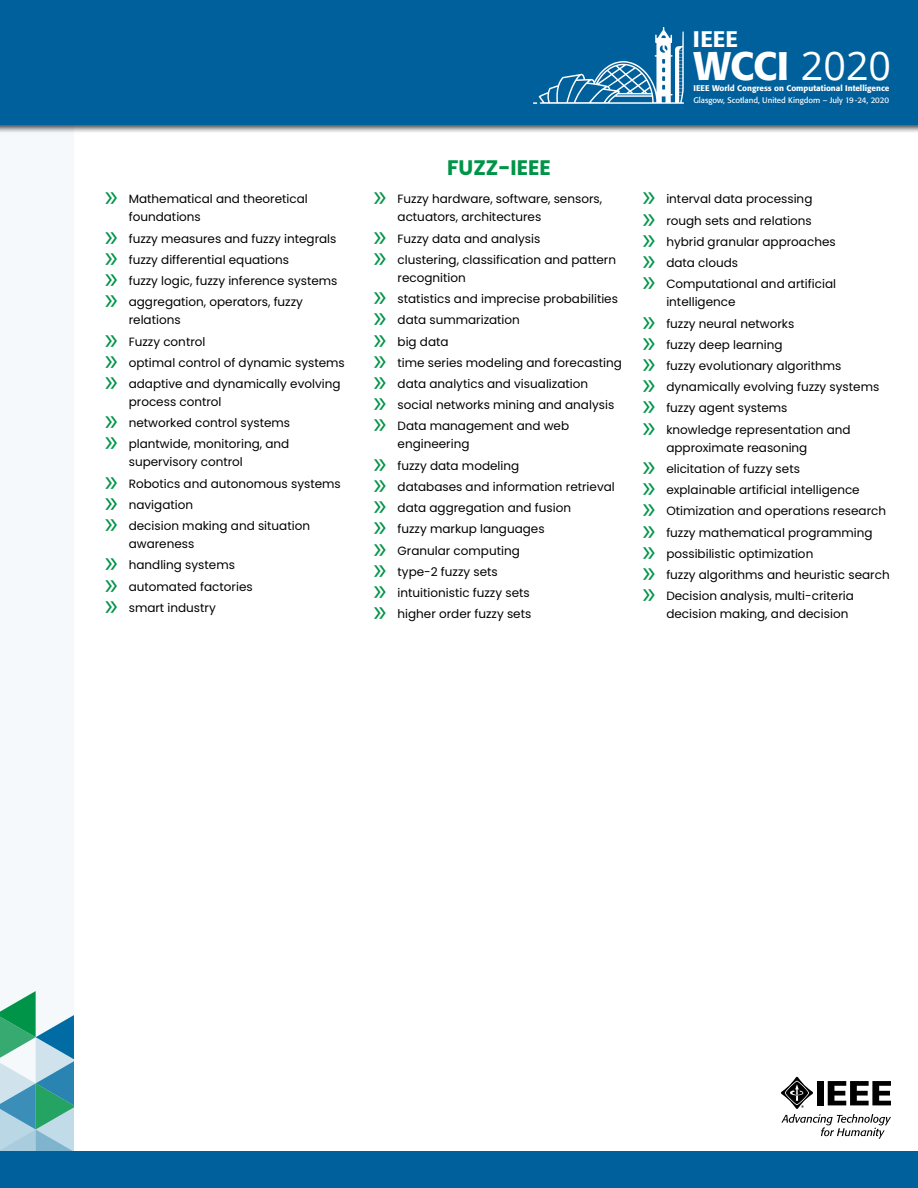
<style>
.page{position:relative;width:918px;height:1188px;background:#fff}
.page>*{position:absolute;margin:0;border:0;box-sizing:border-box;transform-origin:0 0}
.t1{font:500 39.45px "Formata";color:#fff}
.t2{font:31.5px "Myriad Pro";color:#009448}
.t3{font:500 22.35px "Formata";color:#fff}
.t4{font:700 21px "Poppins";color:#009448}
.t5{font:12px/18px "Poppins";color:#000}
.t6{font:500 8.1px "Formata";color:#fff}
.t7{font:7.95px "Formata";color:#fff}
.s1{font-family:"Open Sans";font-weight:400}
</style>
<div class="page">
<div style="left:0;top:0;width:74px;height:1188px;background:#f5f9fb"></div>
<svg style="left:0;top:991px;width:74px;height:161px"></svg>
<div style="left:0;top:0;width:918px;height:134px;background:#000;opacity:.75"></div>
<div style="left:0;top:0;width:918px;height:124px;background:#00609c"></div>
<div style="left:0;top:1152px;width:918px;height:36px;background:#00609c"></div>
<svg style="left:781px;top:1077px;width:110px;height:62px"></svg>
<svg style="left:533px;top:27px;width:151px;height:77px"></svg>
<h2 class="t2" style="left:105px;top:176px;width:15px">»</h2>
<p class="t5" style="left:129px;top:190px;width:181px">Mathematical and theoretical foundations</p>
<h2 class="t2" style="left:105px;top:216px;width:15px">»</h2>
<p class="t5" style="left:129px;top:229px;width:209px">fuzzy measures and fuzzy integrals</p>
<h2 class="t2" style="left:105px;top:237px;width:15px">»</h2>
<p class="t5" style="left:129px;top:251px;width:162px">fuzzy differential equations</p>
<h2 class="t2" style="left:105px;top:258px;width:15px">»</h2>
<p class="t5" style="left:129px;top:272px;width:210px">fuzzy logic, fuzzy inference systems</p>
<h2 class="t2" style="left:105px;top:279px;width:15px">»</h2>
<p class="t5" style="left:129px;top:293px;width:176px">aggregation, operators, fuzzy relations</p>
<h2 class="t2" style="left:105px;top:319px;width:15px">»</h2>
<p class="t5" style="left:129px;top:332px;width:78px">Fuzzy control</p>
<h2 class="t2" style="left:105px;top:340px;width:15px">»</h2>
<p class="t5" style="left:129px;top:354px;width:218px">optimal control of dynamic systems</p>
<h2 class="t2" style="left:105px;top:361px;width:15px">»</h2>
<p class="t5" style="left:129px;top:375px;width:213px">adaptive and dynamically evolving process control</p>
<h2 class="t2" style="left:105px;top:400px;width:15px">»</h2>
<p class="t5" style="left:129px;top:414px;width:163px">networked control systems</p>
<h2 class="t2" style="left:105px;top:422px;width:15px">»</h2>
<p class="t5" style="left:129px;top:435px;width:162px">plantwide, monitoring, and supervisory control</p>
<h2 class="t2" style="left:105px;top:461px;width:15px">»</h2>
<p class="t5" style="left:129px;top:475px;width:214px">Robotics and autonomous systems</p>
<h2 class="t2" style="left:105px;top:482px;width:15px">»</h2>
<p class="t5" style="left:129px;top:496px;width:66px">navigation</p>
<h2 class="t2" style="left:105px;top:503px;width:15px">»</h2>
<p class="t5" style="left:129px;top:517px;width:183px">decision making and situation awareness</p>
<h2 class="t2" style="left:105px;top:542px;width:15px">»</h2>
<p class="t5" style="left:129px;top:556px;width:108px">handling systems</p>
<h2 class="t2" style="left:105px;top:564px;width:15px">»</h2>
<p class="t5" style="left:129px;top:578px;width:125px">automated factories</p>
<h2 class="t2" style="left:105px;top:585px;width:15px">»</h2>
<p class="t5" style="left:129px;top:599px;width:89px">smart industry</p>
<h3 class="t3" style="left:693px;top:26px;width:47px">IEEE</h3>
<p class="t6" style="left:693px;top:83px;width:198px">IEEE World Congress on Computational Intelligence</p>
<h1 class="t1" style="left:694px;top:42px;width:199px">WCCI <span class="s1">2020</span></h1>
<p class="t7" style="left:693px;top:95px;width:197px">Glasgow, Scotland, United Kingdom – July 19-24, 2020</p>
<h3 class="t4" style="left:447px;top:156px;width:105px">FUZZ-IEEE</h3>
<h2 class="t2" style="left:374px;top:176px;width:15px">»</h2>
<p class="t5" style="left:398px;top:190px;width:206px">Fuzzy hardware, software, sensors, actuators, architectures</p>
<h2 class="t2" style="left:374px;top:216px;width:15px">»</h2>
<p class="t5" style="left:398px;top:229px;width:144px">Fuzzy data and analysis</p>
<h2 class="t2" style="left:374px;top:237px;width:15px">»</h2>
<p class="t5" style="left:398px;top:251px;width:220px">clustering, classification and pattern recognition</p>
<h2 class="t2" style="left:374px;top:276px;width:15px">»</h2>
<p class="t5" style="left:398px;top:290px;width:222px">statistics and imprecise probabilities</p>
<h2 class="t2" style="left:374px;top:297px;width:15px">»</h2>
<p class="t5" style="left:398px;top:311px;width:124px">data summarization</p>
<h2 class="t2" style="left:374px;top:319px;width:15px">»</h2>
<p class="t5" style="left:398px;top:332px;width:53px">big data</p>
<h2 class="t2" style="left:374px;top:340px;width:15px">»</h2>
<p class="t5" style="left:398px;top:354px;width:226px">time series modeling and forecasting</p>
<h2 class="t2" style="left:374px;top:361px;width:15px">»</h2>
<p class="t5" style="left:398px;top:375px;width:192px">data analytics and visualization</p>
<h2 class="t2" style="left:374px;top:382px;width:15px">»</h2>
<p class="t5" style="left:398px;top:396px;width:218px">social networks mining and analysis</p>
<h2 class="t2" style="left:374px;top:404px;width:15px">»</h2>
<p class="t5" style="left:398px;top:417px;width:173px">Data management and web engineering</p>
<h2 class="t2" style="left:374px;top:443px;width:15px">»</h2>
<p class="t5" style="left:398px;top:457px;width:123px">fuzzy data modeling</p>
<h2 class="t2" style="left:374px;top:464px;width:15px">»</h2>
<p class="t5" style="left:398px;top:478px;width:219px">databases and information retrieval</p>
<h2 class="t2" style="left:374px;top:485px;width:15px">»</h2>
<p class="t5" style="left:398px;top:499px;width:175px">data aggregation and fusion</p>
<h2 class="t2" style="left:374px;top:506px;width:15px">»</h2>
<p class="t5" style="left:398px;top:520px;width:149px">fuzzy markup languages</p>
<h2 class="t2" style="left:374px;top:528px;width:15px">»</h2>
<p class="t5" style="left:398px;top:542px;width:124px">Granular computing</p>
<h2 class="t2" style="left:374px;top:549px;width:15px">»</h2>
<p class="t5" style="left:398px;top:563px;width:102px">type-2 fuzzy sets</p>
<h2 class="t2" style="left:374px;top:570px;width:15px">»</h2>
<p class="t5" style="left:398px;top:584px;width:134px">intuitionistic fuzzy sets</p>
<h2 class="t2" style="left:374px;top:591px;width:15px">»</h2>
<p class="t5" style="left:398px;top:605px;width:135px">higher order fuzzy sets</p>
<h2 class="t2" style="left:642px;top:176px;width:15px">»</h2>
<p class="t5" style="left:666px;top:190px;width:148px">interval data processing</p>
<h2 class="t2" style="left:642px;top:198px;width:15px">»</h2>
<p class="t5" style="left:666px;top:211px;width:147px">rough sets and relations</p>
<h2 class="t2" style="left:642px;top:219px;width:15px">»</h2>
<p class="t5" style="left:666px;top:233px;width:171px">hybrid granular approaches</p>
<h2 class="t2" style="left:642px;top:240px;width:15px">»</h2>
<p class="t5" style="left:666px;top:254px;width:73px">data clouds</p>
<h2 class="t2" style="left:642px;top:261px;width:15px">»</h2>
<p class="t5" style="left:666px;top:275px;width:171px">Computational and artificial intelligence</p>
<h2 class="t2" style="left:642px;top:301px;width:15px">»</h2>
<p class="t5" style="left:666px;top:314px;width:129px">fuzzy neural networks</p>
<h2 class="t2" style="left:642px;top:322px;width:15px">»</h2>
<p class="t5" style="left:666px;top:336px;width:118px">fuzzy deep learning</p>
<h2 class="t2" style="left:642px;top:343px;width:15px">»</h2>
<p class="t5" style="left:666px;top:357px;width:177px">fuzzy evolutionary algorithms</p>
<h2 class="t2" style="left:642px;top:364px;width:15px">»</h2>
<p class="t5" style="left:666px;top:378px;width:214px">dynamically evolving fuzzy systems</p>
<h2 class="t2" style="left:642px;top:386px;width:15px">»</h2>
<p class="t5" style="left:666px;top:399px;width:123px">fuzzy agent systems</p>
<h2 class="t2" style="left:642px;top:407px;width:15px">»</h2>
<p class="t5" style="left:666px;top:421px;width:186px">knowledge representation and approximate reasoning</p>
<h2 class="t2" style="left:642px;top:446px;width:15px">»</h2>
<p class="t5" style="left:666px;top:460px;width:135px">elicitation of fuzzy sets</p>
<h2 class="t2" style="left:642px;top:467px;width:15px">»</h2>
<p class="t5" style="left:666px;top:481px;width:195px">explainable artificial intelligence</p>
<h2 class="t2" style="left:642px;top:488px;width:15px">»</h2>
<p class="t5" style="left:666px;top:502px;width:221px">Otimization and operations research</p>
<h2 class="t2" style="left:642px;top:510px;width:15px">»</h2>
<p class="t5" style="left:666px;top:524px;width:208px">fuzzy mathematical programming</p>
<h2 class="t2" style="left:642px;top:531px;width:15px">»</h2>
<p class="t5" style="left:666px;top:545px;width:148px">possibilistic optimization</p>
<h2 class="t2" style="left:642px;top:552px;width:15px">»</h2>
<p class="t5" style="left:666px;top:566px;width:225px">fuzzy algorithms and heuristic search</p>
<h2 class="t2" style="left:642px;top:573px;width:15px">»</h2>
<p class="t5" style="left:666px;top:587px;width:189px">Decision analysis, multi-criteria decision making, and decision</p>
</div>
